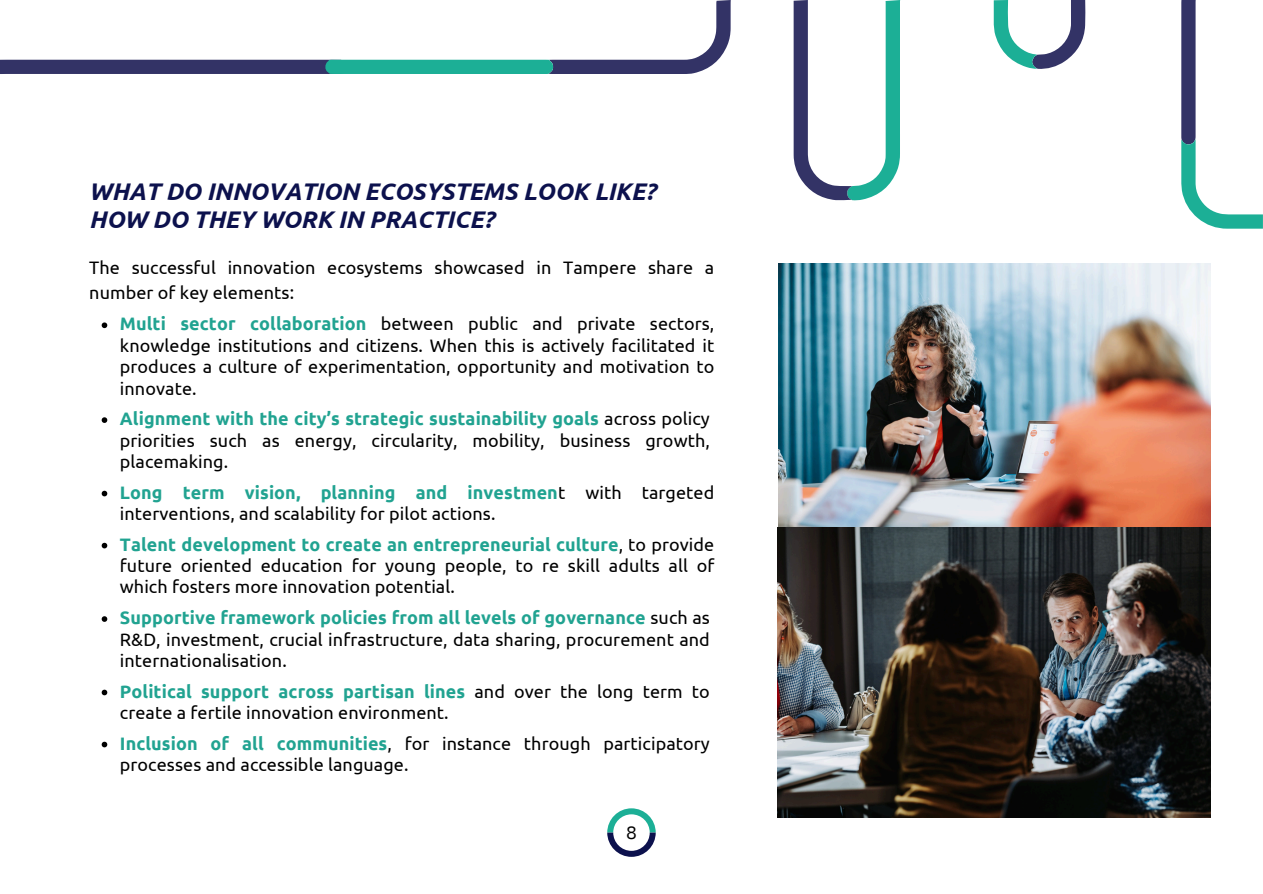
<style>
.page{position:relative;width:1263px;height:894px;background:#fff}
.page>*{position:absolute;margin:0;border:0;box-sizing:border-box;transform-origin:0 0}
.t1{font:italic 700 24px/28.2px "Ubuntu";color:#0c114d}
.t2{font:18px/21.3px "Ubuntu";letter-spacing:.005em;color:#000}
.t3{font:18px "IBM Plex Sans";color:#000}
.s1{font-weight:700;color:#21a391}
</style>
<div class="page">
<svg style="left:607px;top:808px;width:49px;height:48px"></svg>
<svg style="left:0;top:0;width:731px;height:74px"></svg>
<svg style="left:794px;top:0;width:106px;height:200px"></svg>
<svg style="left:994px;top:0;width:91px;height:69px"></svg>
<svg style="left:1181px;top:0;width:82px;height:228px"></svg>
<svg style="left:102px;top:322px;width:5px;height:6px"></svg>
<svg style="left:102px;top:417px;width:5px;height:6px"></svg>
<svg style="left:102px;top:490px;width:5px;height:6px"></svg>
<svg style="left:102px;top:542px;width:5px;height:6px"></svg>
<svg style="left:102px;top:616px;width:5px;height:5px"></svg>
<svg style="left:102px;top:689px;width:5px;height:6px"></svg>
<svg style="left:102px;top:741px;width:5px;height:6px"></svg>
<img style="left:779px;top:263px;width:432px;height:264px">
<img style="left:778px;top:527px;width:433px;height:290px">
<p class="t1" style="left:89px;top:177px;width:568px">WHAT DO INNOVATION ECOSYSTEMS LOOK LIKE?<br>HOW DO THEY WORK IN PRACTICE?</p>
<h1 class="t2" style="left:89px;top:255px;width:627px;line-height:24.8px">The successful innovation ecosystems showcased in Tampere share a number of key elements:</h1>
<p class="t2" style="left:120px;top:313px;width:596px;text-align:justify"><span class="s1">Multi sector collaboration</span> between public and private sectors, knowledge institutions and citizens. When this is actively facilitated it produces a culture of experimentation, opportunity and motivation to innovate.</p>
<p class="t2" style="left:120px;top:407px;width:591px;text-align:justify"><span class="s1">Alignment with the city’s strategic sustainability goals</span> across policy priorities such as energy, circularity, mobility, business growth, placemaking.</p>
<p class="t2" style="left:120px;top:481px;width:596px"><span class="s1">Long term vision, planning and investmen</span>t with targeted interventions, and scalability for pilot actions.</p>
<p class="t2" style="left:120px;top:533px;width:596px;text-align:justify"><span class="s1">Talent development to create an entrepreneurial culture</span>, to provide future oriented education for young people, to re skill adults all of which fosters more innovation potential.</p>
<p class="t2" style="left:120px;top:606px;width:591px;text-align:justify"><span class="s1">Supportive framework policies from all levels of governance</span> such as R&amp;D, investment, crucial infrastructure, data sharing, procurement and internationalisation.</p>
<p class="t2" style="left:120px;top:680px;width:591px"><span class="s1">Political support across partisan lines</span> and over the long term to create a fertile innovation environment.</p>
<p class="t2" style="left:120px;top:732px;width:591px"><span class="s1">Inclusion of all communities</span>, for instance through participatory processes and accessible language.</p>
<p class="t3" style="left:626px;top:820px;width:12px">8</p>
</div>
